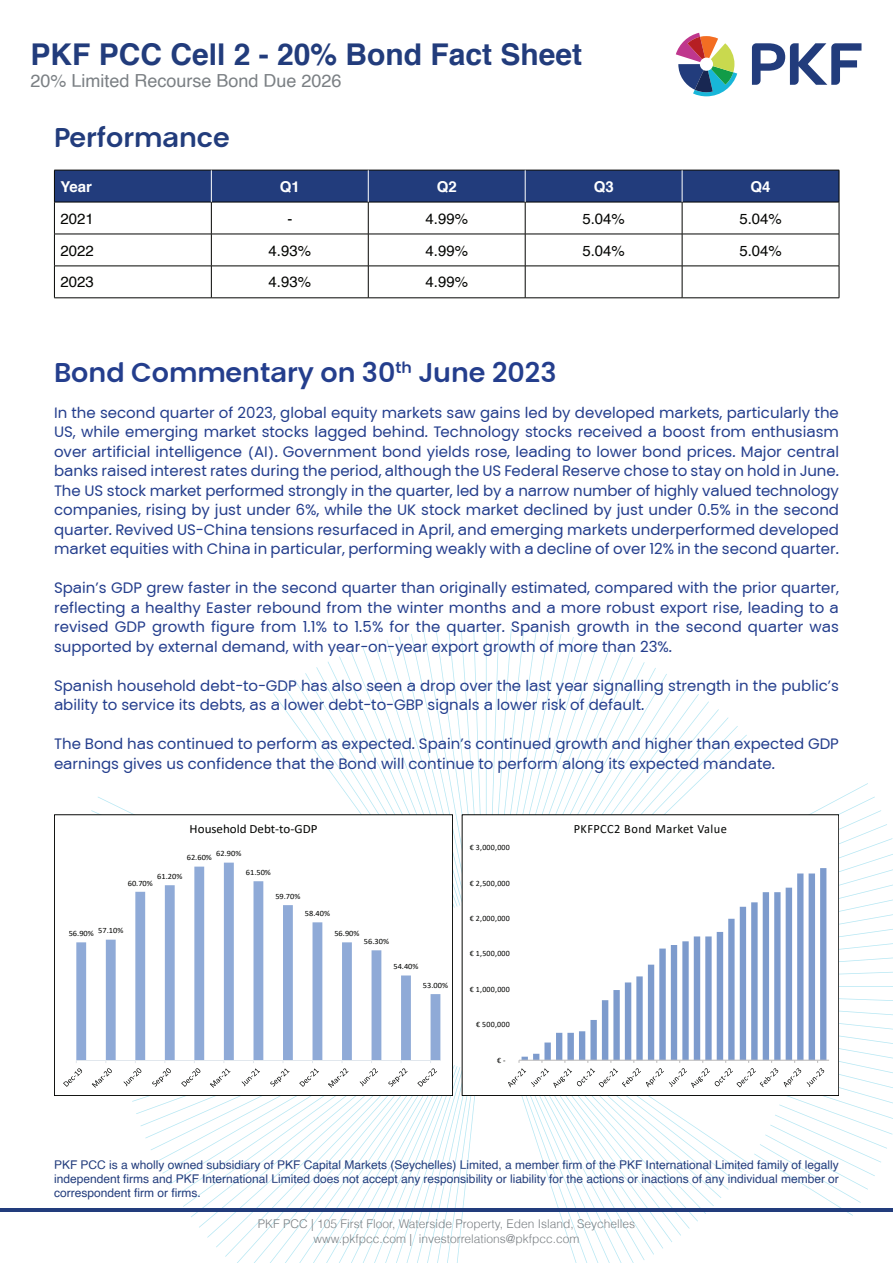
<style>
.page{position:relative;width:893px;height:1263px;background:#fff}
.page>*{position:absolute;margin:0;border:0;box-sizing:border-box;transform-origin:0 0}
.t1{font:700 30px "Helvetica";color:#223c7c}
.t2{font:700 27px "PKF Global Sans";color:#243e8d}
.t3{font:700 27px "PKF Global Sans";color:#223c7c}
.t4{font:18px "Helvetica";color:#7b8084}
.t5{font:15px/19.5px "PKF Global Sans";color:#243e8d;text-align:justify}
.t6{font:15px "Helvetica";color:#040503}
.t7{font:700 15px "Helvetica";color:#fff}
.t8{font:12.6px "Calibri";letter-spacing:.015em;color:#040503}
.t9{font:12.6px "Calibri";letter-spacing:.015em;color:#040503;scale:1.04 1}
.t10{font:12px/14.4px "Helvetica";color:#223c7c;text-align:justify}
.t11{font:300 12px/14.4px "Helvetica";color:#7b8084;text-align:center}
.t12{font:8.1px "Calibri";color:#040503;scale:1.04 1}
.t13{font:8.1px "Calibri";color:#040503}
</style>
<div class="page">
<svg style="left:91px;top:626px;width:802px;height:350px"></svg>
<svg style="left:839px;top:998px;width:54px;height:3px"></svg>
<svg style="left:839px;top:986px;width:54px;height:1px"></svg>
<div style="left:55px;top:171px;width:784px;height:31px;background:#223c7c"></div>
<hr style="left:54px;top:170px;width:157px;height:1px;background:#040503">
<hr style="left:54px;top:170px;width:1px;height:32px;background:#040503">
<hr style="left:211px;top:170px;width:157px;height:1px;background:#040503">
<hr style="left:368px;top:170px;width:157px;height:1px;background:#040503">
<hr style="left:525px;top:170px;width:157px;height:1px;background:#040503">
<hr style="left:682px;top:170px;width:157px;height:1px;background:#040503">
<hr style="left:839px;top:170px;width:1px;height:32px;background:#040503">
<hr style="left:54px;top:202px;width:157px;height:1px;background:#040503">
<hr style="left:54px;top:202px;width:1px;height:32px;background:#040503">
<hr style="left:211px;top:202px;width:157px;height:1px;background:#040503">
<hr style="left:211px;top:202px;width:1px;height:32px;background:#040503">
<hr style="left:368px;top:202px;width:157px;height:1px;background:#040503">
<hr style="left:368px;top:202px;width:1px;height:32px;background:#040503">
<hr style="left:525px;top:202px;width:157px;height:1px;background:#040503">
<hr style="left:525px;top:202px;width:1px;height:32px;background:#040503">
<hr style="left:682px;top:202px;width:157px;height:1px;background:#040503">
<hr style="left:682px;top:202px;width:1px;height:32px;background:#040503">
<hr style="left:839px;top:202px;width:1px;height:32px;background:#040503">
<hr style="left:54px;top:234px;width:157px;height:1px;background:#040503">
<hr style="left:54px;top:234px;width:1px;height:32px;background:#040503">
<hr style="left:211px;top:234px;width:157px;height:1px;background:#040503">
<hr style="left:211px;top:234px;width:1px;height:32px;background:#040503">
<hr style="left:368px;top:234px;width:157px;height:1px;background:#040503">
<hr style="left:368px;top:234px;width:1px;height:32px;background:#040503">
<hr style="left:525px;top:234px;width:157px;height:1px;background:#040503">
<hr style="left:525px;top:234px;width:1px;height:32px;background:#040503">
<hr style="left:682px;top:234px;width:157px;height:1px;background:#040503">
<hr style="left:682px;top:234px;width:1px;height:32px;background:#040503">
<hr style="left:839px;top:234px;width:1px;height:32px;background:#040503">
<hr style="left:54px;top:266px;width:157px;height:1px;background:#040503">
<hr style="left:54px;top:266px;width:1px;height:32px;background:#040503">
<hr style="left:211px;top:266px;width:157px;height:1px;background:#040503">
<hr style="left:211px;top:266px;width:1px;height:32px;background:#040503">
<hr style="left:368px;top:266px;width:157px;height:1px;background:#040503">
<hr style="left:368px;top:266px;width:1px;height:32px;background:#040503">
<hr style="left:525px;top:266px;width:157px;height:1px;background:#040503">
<hr style="left:525px;top:266px;width:1px;height:32px;background:#040503">
<hr style="left:682px;top:266px;width:157px;height:1px;background:#040503">
<hr style="left:682px;top:266px;width:1px;height:32px;background:#040503">
<hr style="left:839px;top:266px;width:1px;height:32px;background:#040503">
<hr style="left:54px;top:298px;width:157px;height:1px;background:#040503">
<hr style="left:211px;top:298px;width:157px;height:1px;background:#040503">
<hr style="left:368px;top:298px;width:157px;height:1px;background:#040503">
<hr style="left:525px;top:298px;width:157px;height:1px;background:#040503">
<hr style="left:682px;top:298px;width:157px;height:1px;background:#040503">
<hr style="left:211px;top:170px;width:1px;height:32px;background:#fff">
<hr style="left:368px;top:170px;width:1px;height:32px;background:#fff">
<hr style="left:525px;top:170px;width:1px;height:32px;background:#fff">
<hr style="left:682px;top:170px;width:1px;height:32px;background:#fff">
<hr style="left:0;top:1208px;width:893px;height:3px;background:#223c7c">
<svg style="left:752px;top:43px;width:109px;height:42px"></svg>
<svg style="left:676px;top:33px;width:61px;height:63px"></svg>
<div style="left:54px;top:815px;width:399px;height:280px;background:#fff"></div>
<svg style="left:76px;top:863px;width:364px;height:136px"></svg>
<svg style="left:54px;top:999px;width:424px;height:264px"></svg>
<div style="left:54px;top:814px;width:399px;height:282px;border:1px solid #040503"></div>
<div style="left:462px;top:815px;width:377px;height:280px;background:#fff"></div>
<svg style="left:601px;top:868px;width:225px;height:140px"></svg>
<svg style="left:508px;top:1008px;width:385px;height:255px"></svg>
<h1 class="t1" style="left:30px;top:30px;width:553px">PKF PCC Cell 2 - 20% Bond Fact Sheet</h1>
<p class="t4" style="left:30px;top:66px;width:313px">20% Limited Recourse Bond Due 2026</p>
<h2 class="t3" style="left:54px;top:121px;width:177px">Performance</h2>
<p class="t7" style="left:60px;top:174px;width:33px">Year</p>
<p class="t7" style="left:280px;top:174px;width:22px">Q1</p>
<p class="t7" style="left:437px;top:174px;width:22px">Q2</p>
<p class="t7" style="left:594px;top:174px;width:22px">Q3</p>
<p class="t7" style="left:751px;top:174px;width:22px">Q4</p>
<p class="t6" style="left:60px;top:207px;width:35px">2021</p>
<p class="t6" style="left:287px;top:207px;width:6px">-</p>
<p class="t6" style="left:425px;top:207px;width:44px">4.99%</p>
<p class="t6" style="left:582px;top:207px;width:44px">5.04%</p>
<p class="t6" style="left:739px;top:207px;width:44px">5.04%</p>
<p class="t6" style="left:60px;top:239px;width:35px">2022</p>
<p class="t6" style="left:269px;top:239px;width:44px">4.93%</p>
<p class="t6" style="left:425px;top:239px;width:44px">4.99%</p>
<p class="t6" style="left:582px;top:239px;width:44px">5.04%</p>
<p class="t6" style="left:739px;top:239px;width:44px">5.04%</p>
<p class="t6" style="left:60px;top:271px;width:35px">2023</p>
<p class="t6" style="left:269px;top:271px;width:44px">4.93%</p>
<p class="t6" style="left:425px;top:271px;width:44px">4.99%</p>
<h2 class="t2" style="left:54px;top:355px;width:504px">Bond Commentary on 30<sup>th</sup> June 2023</h2>
<p class="t5" style="left:54px;top:403px;width:787px">In the second quarter of 2023, global equity markets saw gains led by developed markets, particularly the US, while emerging market stocks lagged behind. Technology stocks received a boost from enthusiasm over artificial intelligence (AI). Government bond yields rose, leading to lower bond prices. Major central banks raised interest rates during the period, although the US Federal Reserve chose to stay on hold in June.<br>The US stock market performed strongly in the quarter, led by a narrow number of highly valued technology companies, rising by just under 6%, while the UK stock market declined by just under 0.5% in the second quarter. Revived US-China tensions resurfaced in April, and emerging markets underperformed developed market equities with China in particular, performing weakly with a decline of over 12% in the second quarter.</p>
<p class="t5" style="left:54px;top:578px;width:786px">Spain’s GDP grew faster in the second quarter than originally estimated, compared with the prior quarter, reflecting a healthy Easter rebound from the winter months and a more robust export rise, leading to a revised GDP growth figure from 1.1% to 1.5% for the quarter. Spanish growth in the second quarter was supported by external demand, with year-on-year export growth of more than 23%.</p>
<p class="t5" style="left:54px;top:676px;width:786px">Spanish household debt-to-GDP has also seen a drop over the last year signalling strength in the public’s ability to service its debts, as a lower debt-to-GBP signals a lower risk of default.</p>
<p class="t5" style="left:54px;top:734px;width:786px">The Bond has continued to perform as expected. Spain’s continued growth and higher than expected GDP earnings gives us confidence that the Bond will continue to perform along its expected mandate.</p>
<p class="t9" style="left:190px;top:820px;width:124px">Household Debt-to-GDP</p>
<p class="t12" style="left:216px;top:848px;width:26px">62.90%</p>
<p class="t12" style="left:187px;top:852px;width:26px">62.60%</p>
<p class="t12" style="left:157px;top:871px;width:26px">61.20%</p>
<p class="t12" style="left:128px;top:877px;width:26px">60.70%</p>
<p class="t12" style="left:69px;top:926px;width:54px">56.90% 57.10%</p>
<p class="t12" style="left:246px;top:867px;width:26px">61.50%</p>
<p class="t12" style="left:275px;top:890px;width:26px">59.70%</p>
<p class="t12" style="left:305px;top:908px;width:26px">58.40%</p>
<p class="t12" style="left:334px;top:928px;width:26px">56.90%</p>
<p class="t12" style="left:364px;top:936px;width:26px">56.30%</p>
<p class="t12" style="left:393px;top:961px;width:26px">54.40%</p>
<p class="t12" style="left:423px;top:979px;width:26px">53.00%</p>
<p class="t13" style="left:470px;top:842px;width:41px">€ 3,000,000</p>
<p class="t13" style="left:470px;top:877px;width:41px">€ 2,500,000</p>
<p class="t13" style="left:470px;top:913px;width:41px">€ 2,000,000</p>
<p class="t13" style="left:470px;top:948px;width:41px">€ 1,500,000</p>
<p class="t13" style="left:470px;top:983px;width:41px">€ 1,000,000</p>
<p class="t13" style="left:476px;top:1019px;width:35px">€ 500,000</p>
<p class="t13" style="left:497px;top:1054px;width:10px">€ -</p>
<p class="t8" style="left:574px;top:820px;width:155px">PKFPCC2 Bond Market Value</p>
<p class="t10" style="left:54px;top:1157px;width:786px">PKF PCC is a wholly owned subsidiary of PKF Capital Markets (Seychelles) Limited, a member firm of the PKF International Limited family of legally independent firms and PKF International Limited does not accept any responsibility or liability for the actions or inactions of any individual member or correspondent firm or firms.</p>
<p class="t11" style="left:258px;top:1217px;width:379px">PKF PCC | 105 First Floor, Waterside Property, Eden Island, Seychelles www.pkfpcc.com | investorrelations@pkfpcc.com</p>
</div>
